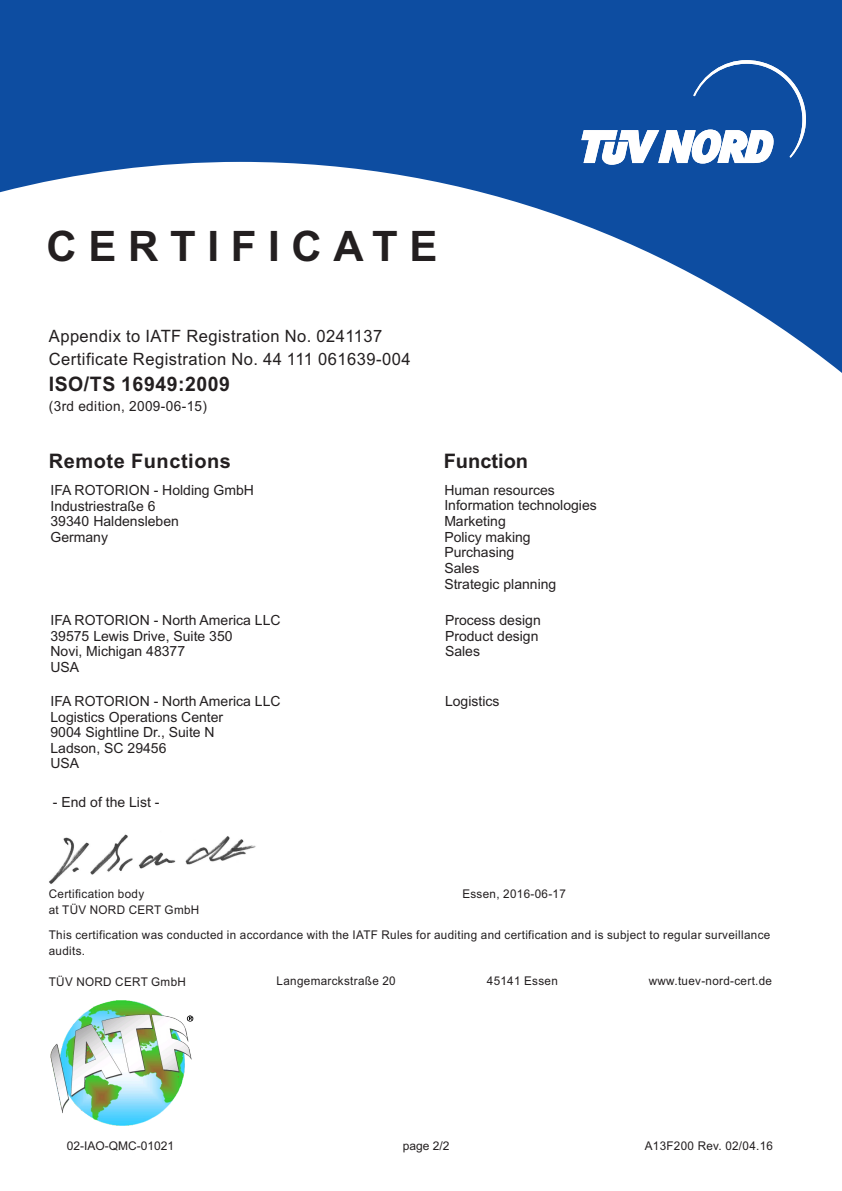
<style>
.page{position:relative;width:842px;height:1191px;background:#fff}
.page>*{position:absolute;margin:0;border:0;box-sizing:border-box;transform-origin:0 0}
.t1{font:700 42px "Arial";letter-spacing:.28em;color:#231f20}
.t2{font:700 20px "Arial";letter-spacing:.03em;color:#231f20}
.t3{font:700 20px "Arial";color:#231f20}
.t4{font:17px/22.8px "Arial";letter-spacing:.03em;color:#231f20}
.t5{font:14px/15.6px "Arial";color:#231f20}
.t6{font:14px "Arial";letter-spacing:.03em;color:#231f20}
.t7{font:12px/16.1px "Arial";letter-spacing:.03em;color:#231f20}
.t8{font:12px "Arial";color:#231f20}
</style>
<div class="page">
<img style="left:49px;top:834px;width:207px;height:50px">
<img style="left:50px;top:1000px;width:144px;height:125px">
<svg style="left:0;top:0;width:842px;height:373px;fill:#0d4da1"></svg>
<svg style="left:581px;top:60px;width:225px;height:105px"></svg>
<h1 class="t1" style="left:46px;top:230px;width:393px">CERTIFICATE</h1>
<p class="t4" style="left:49px;top:326px;width:363px">Appendix to IATF Registration No. 0241137<br>Certificate Registration No. 44 111 061639-004</p>
<h2 class="t2" style="left:49px;top:376px;width:183px">ISO/TS 16949:2009</h2>
<p class="t6" style="left:49px;top:401px;width:160px">(3rd edition, 2009-06-15)</p>
<h2 class="t2" style="left:49px;top:454px;width:184px">Remote Functions</h2>
<h2 class="t3" style="left:444px;top:454px;width:86px">Function</h2>
<p class="t5" style="left:51px;top:483px;width:205px">IFA ROTORION - Holding GmbH<br>Industriestraße 6<br>39340 Haldensleben<br>Germany</p>
<p class="t5" style="left:444px;top:483px;width:154px">Human resources<br>Information technologies<br>Marketing<br>Policy making<br>Purchasing<br>Sales<br>Strategic planning</p>
<p class="t5" style="left:51px;top:613px;width:232px">IFA ROTORION - North America LLC<br>39575 Lewis Drive, Suite 350<br>Novi, Michigan 48377<br>USA</p>
<p class="t5" style="left:445px;top:614px;width:97px">Process design<br>Product design<br>Sales</p>
<p class="t5" style="left:51px;top:694px;width:232px">IFA ROTORION - North America LLC<br>Logistics Operations Center<br>9004 Sightline Dr., Suite N<br>Ladson, SC 29456<br>USA</p>
<p class="t5" style="left:445px;top:694px;width:56px">Logistics</p>
<p class="t5" style="left:53px;top:796px;width:108px">- End of the List -</p>
<p class="t7" style="left:49px;top:886px;width:97px">Certification body</p>
<p class="t7" style="left:462px;top:886px;width:105px">Essen, 2016-06-17</p>
<p class="t7" style="left:49px;top:903px;width:152px">at TÜV NORD CERT GmbH</p>
<p class="t7" style="left:49px;top:927px;width:723px">This certification was conducted in accordance with the IATF Rules for auditing and certification and is subject to regular surveillance audits.</p>
<p class="t7" style="left:49px;top:974px;width:139px">TÜV NORD CERT GmbH</p>
<p class="t7" style="left:277px;top:973px;width:121px">Langemarckstraße 20</p>
<p class="t7" style="left:487px;top:973px;width:73px">45141 Essen</p>
<p class="t7" style="left:649px;top:973px;width:125px">www.tuev-nord-cert.de</p>
<p class="t8" style="left:67px;top:1141px;width:109px">02-IAO-QMC-01021</p>
<p class="t7" style="left:403px;top:1139px;width:48px">page 2/2</p>
<p class="t7" style="left:645px;top:1139px;width:130px">A13F200 Rev. 02/04.16</p>
</div>
